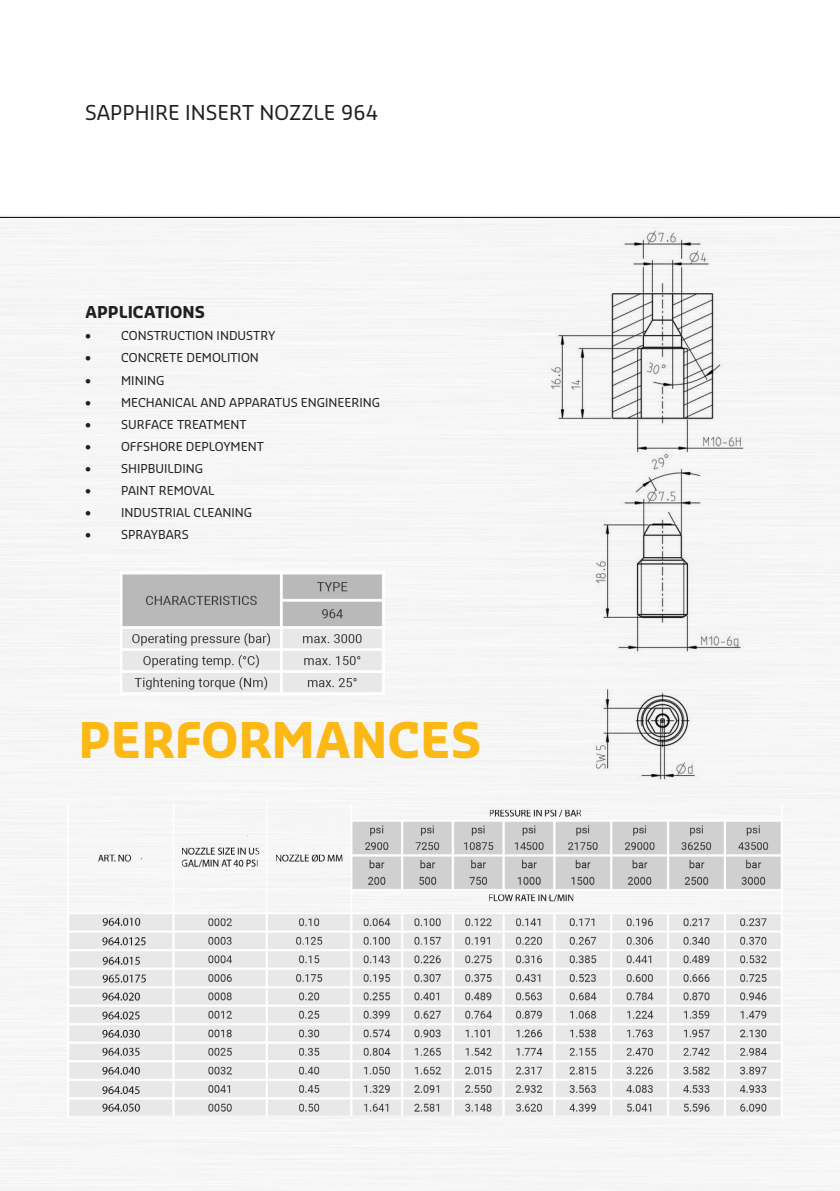
<style>
.page{position:relative;width:840px;height:1191px;background:#fff}
.page>*{position:absolute;margin:0;border:0;box-sizing:border-box;transform-origin:0 0}
.t1{font:700 48px "Sansa Pro";color:#fcb814}
.t2{font:20px "Sansa Pro";color:#231f20}
.t3{font:700 16px "Sansa Pro";color:#231f20}
.t4{font:12px "Sansa Pro";color:#231f20}
</style>
<div class="page">
<div style="left:0;top:215px;width:839px;height:976px;background:#f6f6f6"></div>
<img style="left:120px;top:571px;width:264px;height:123px">
<img style="left:56px;top:804px;width:732px;height:311px">
<hr style="left:0;top:217px;width:839px;height:1px;background:#000">
<p class="t2" style="left:85px;top:100px;width:294px">SAPPHIRE INSERT NOZZLE 964</p>
<p class="t3" style="left:85px;top:302px;width:121px">APPLICATIONS</p>
<p class="t4" style="left:85px;top:328px;width:7px">•</p>
<p class="t4" style="left:121px;top:328px;width:156px">CONSTRUCTION INDUSTRY</p>
<p class="t4" style="left:85px;top:350px;width:7px">•</p>
<p class="t4" style="left:121px;top:350px;width:139px">CONCRETE DEMOLITION</p>
<p class="t4" style="left:85px;top:372px;width:7px">•</p>
<p class="t4" style="left:121px;top:372px;width:45px">MINING</p>
<p class="t4" style="left:85px;top:394px;width:7px">•</p>
<p class="t4" style="left:121px;top:394px;width:260px">MECHANICAL AND APPARATUS ENGINEERING</p>
<p class="t4" style="left:85px;top:416px;width:7px">•</p>
<p class="t4" style="left:121px;top:416px;width:127px">SURFACE TREATMENT</p>
<p class="t4" style="left:85px;top:438px;width:7px">•</p>
<p class="t4" style="left:121px;top:438px;width:144px">OFFSHORE DEPLOYMENT</p>
<p class="t4" style="left:85px;top:460px;width:7px">•</p>
<p class="t4" style="left:121px;top:460px;width:83px">SHIPBUILDING</p>
<p class="t4" style="left:85px;top:482px;width:7px">•</p>
<p class="t4" style="left:121px;top:482px;width:95px">PAINT REMOVAL</p>
<p class="t4" style="left:85px;top:504px;width:7px">•</p>
<p class="t4" style="left:121px;top:504px;width:132px">INDUSTRIAL CLEANING</p>
<p class="t4" style="left:85px;top:526px;width:7px">•</p>
<p class="t4" style="left:121px;top:526px;width:69px">SPRAYBARS</p>
<p class="t1" style="left:78px;top:708px;width:404px">PERFORMANCES</p>
</div>
